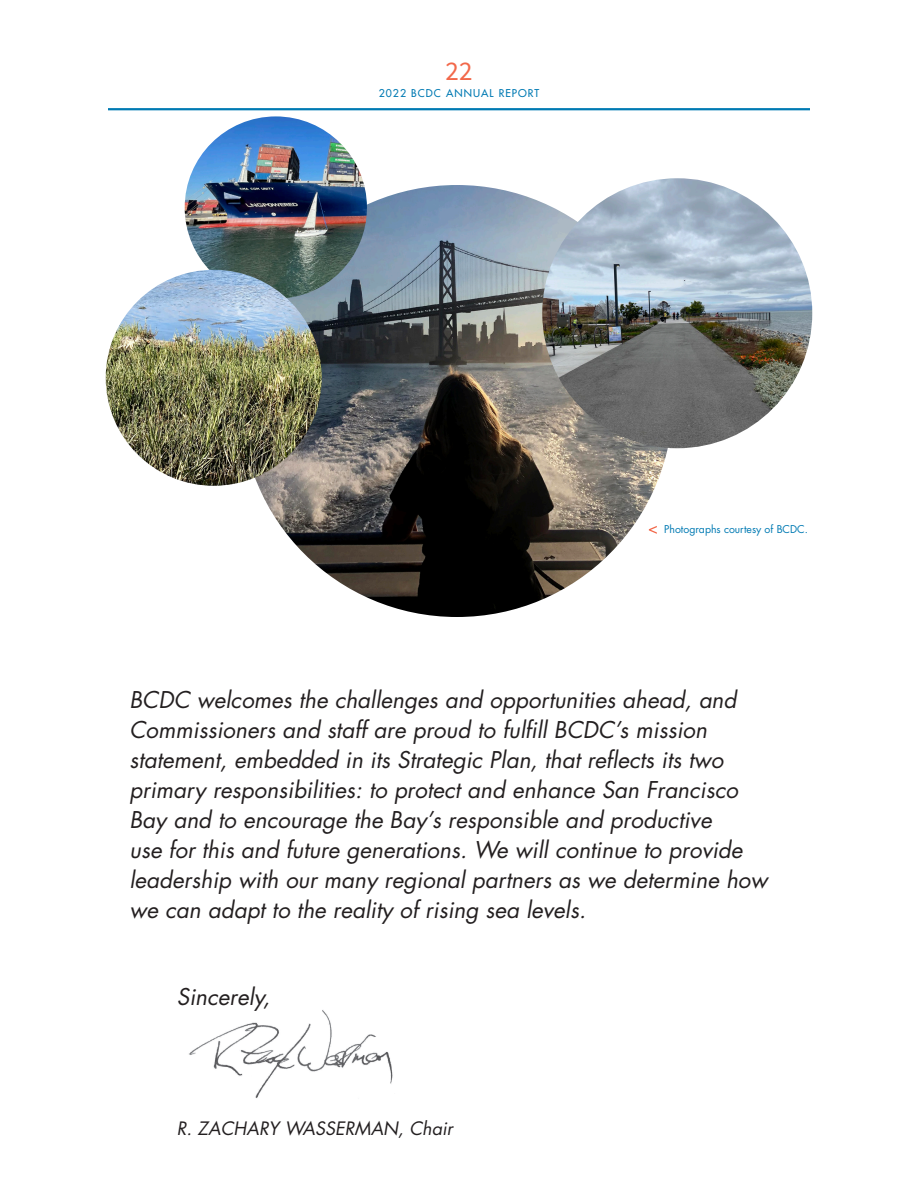
<style>
.page{position:relative;width:918px;height:1188px;background:#fff}
.page>*{position:absolute;margin:0;border:0;box-sizing:border-box;transform-origin:0 0}
.t1{font:27px "Source Sans Pro";color:#f2684a}
.body_bullet_1{font:italic 22.5px/30px "Futura Std";color:#231f20}
.intro{font:italic 22.5px "Futura Std";color:#231f20}
.intro-2{font:italic 18px "Futura Std";color:#231f20}
.photo_credit{font:10.5px "Futura Std";color:#007ab3}
.t2{font:500 10.5px "Futura Std";letter-spacing:.1em;color:#007ab3}
</style>
<div class="page">
<hr style="left:108px;top:108px;width:702px;height:2px;background:#007ab3">
<img style="left:241px;top:185px;width:432px;height:432px;border-radius:216px">
<img style="left:185px;top:116px;width:182px;height:183px;border-radius:91px">
<img style="left:189px;top:1010px;width:204px;height:88px">
<svg style="left:649px;top:526px;width:8px;height:8px"></svg>
<img style="left:106px;top:270px;width:216px;height:216px;border-radius:108px">
<img style="left:542px;top:178px;width:270px;height:270px;border-radius:135px">
<p class="t1" style="left:446px;top:55px;width:28px">22</p>
<p class="t2" style="left:379px;top:86px;width:162px">2022 BCDC ANNUAL REPORT</p>
<p class="photo_credit" style="left:664px;top:523px;width:145px">Photographs courtesy of BCDC.</p>
<p class="body_bullet_1" style="left:130px;top:685px;width:640px">BCDC welcomes the challenges and opportunities ahead, and Commissioners and staff are proud to fulfill BCDC’s mission statement, embedded in its Strategic Plan, that reflects its two primary responsibilities: to protect and enhance San Francisco Bay and to encourage the Bay’s responsible and productive<br>use for this and future generations. We will continue to provide leadership with our many regional partners as we determine how we can adapt to the reality of rising sea levels.</p>
<p class="intro" style="left:177px;top:982px;width:95px">Sincerely,</p>
<p class="intro-2" style="left:177px;top:1117px;width:278px">R. ZACHARY WASSERMAN, Chair</p>
</div>
